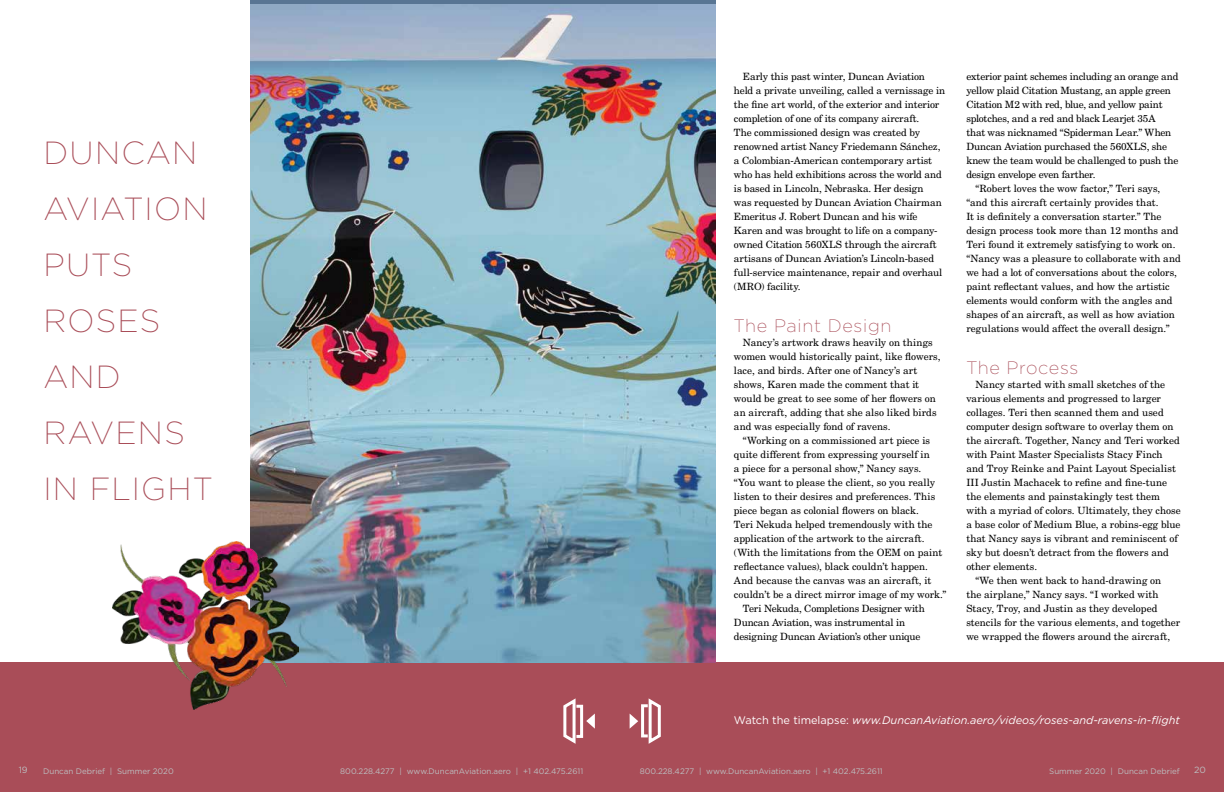
<style>
.page{position:relative;width:1224px;height:792px;background:#fff}
.page>*{position:absolute;margin:0;border:0;box-sizing:border-box;transform-origin:0 0}
.t1{font:200 32px/56px "Gotham";letter-spacing:.04em;color:#a94d58}
.t2{font:200 18px "Gotham";letter-spacing:.04em;color:#a94d58}
.t3{font:italic 11px "Gotham";color:#fff}
.t4{font:10px/14px "New Century Schlbk LT Std";letter-spacing:-.005em;color:#000}
.t5{font:10px "New Century Schlbk LT Std";letter-spacing:-.025em;color:#000}
.t6{font:9px "Gotham";color:#bcbec0}
.t7{font:8px "Gotham";color:#bcbec0}
.s1{font-style:normal}
</style>
<div class="page">
<div style="left:0;top:662px;width:1224px;height:130px;background:#a94d58"></div>
<svg style="left:646px;top:698px;width:15px;height:46px"></svg>
<div style="left:641px;top:704px;width:8px;height:33px;border:3px solid #fff"></div>
<svg style="left:630px;top:714px;width:8px;height:15px"></svg>
<svg style="left:563px;top:698px;width:15px;height:46px"></svg>
<div style="left:575px;top:705px;width:8px;height:33px;border:3px solid #fff"></div>
<svg style="left:586px;top:714px;width:9px;height:15px"></svg>
<img style="left:250px;top:5px;width:466px;height:657px">
<img style="left:112px;top:542px;width:187px;height:167px">
<h1 class="t1" style="left:43px;top:124px;width:171px">DUNCAN<br>AVIATION<br>PUTS<br>ROSES<br>AND<br>RAVENS<br>IN FLIGHT</h1>
<p class="t4" style="left:734px;top:69px;width:213px;text-indent:9px">Early this past winter, Duncan Aviation held a private unveiling, called a vernissage in the fine art world, of the exterior and interior completion of one of its company aircraft.<br>The commissioned design was created by renowned artist Nancy Friedemann Sánchez, a Colombian-American contemporary artist who has held exhibitions across the world and is based in Lincoln, Nebraska. Her design<br>was requested by Duncan Aviation Chairman Emeritus J. Robert Duncan and his wife Karen and was brought to life on a company&shy;owned Citation 560XLS through the aircraft artisans of Duncan Aviation’s Lincoln-based full-service maintenance, repair and overhaul (MRO) facility.</p>
<h2 class="t2" style="left:734px;top:314px;width:159px">The Paint Design</h2>
<p class="t4" style="left:734px;top:335px;width:208px;text-indent:9px">Nancy’s artwork draws heavily on things women would historically paint, like flowers, lace, and birds. After one of Nancy’s art shows, Karen made the comment that it would be great to see some of her flowers on an aircraft, adding that she also liked birds and was especially fond of ravens.</p>
<p class="t4" style="left:743px;top:433px;width:189px">“Working on a commissioned art piece is</p>
<p class="t4" style="left:734px;top:447px;width:198px">quite different from expressing yourself in</p>
<p class="t4" style="left:734px;top:461px;width:189px">a piece for a personal show,” Nancy says.</p>
<p class="t4" style="left:734px;top:475px;width:203px">“You want to please the client, so you really</p>
<p class="t4" style="left:734px;top:489px;width:203px">listen to their desires and preferences. This</p>
<p class="t4" style="left:734px;top:503px;width:186px">piece began as colonial flowers on black.</p>
<p class="t4" style="left:734px;top:517px;width:200px">Teri Nekuda helped tremendously with the</p>
<p class="t4" style="left:734px;top:531px;width:192px">application of the artwork to the aircraft.</p>
<p class="t4" style="left:734px;top:545px;width:210px">(With the limitations from the OEM on paint</p>
<p class="t4" style="left:734px;top:559px;width:196px">reflectance values), black couldn’t happen.</p>
<p class="t4" style="left:734px;top:573px;width:199px">And because the canvas was an aircraft, it</p>
<p class="t4" style="left:734px;top:587px;width:214px">couldn’t be a direct mirror image of my work.”</p>
<p class="t5" style="left:743px;top:602px;width:183px">Teri Nekuda, Completions Designer with</p>
<p class="t4" style="left:734px;top:615px;width:173px">Duncan Aviation, was instrumental in</p>
<p class="t4" style="left:734px;top:629px;width:188px">designing Duncan Aviation’s other unique</p>
<p class="t4" style="left:966px;top:69px;width:214px">exterior paint schemes including an orange and</p>
<p class="t5" style="left:966px;top:84px;width:206px">yellow plaid Citation Mustang, an apple green</p>
<p class="t5" style="left:966px;top:98px;width:198px">Citation M2 with red, blue, and yellow paint</p>
<p class="t4" style="left:966px;top:111px;width:191px">splotches, and a red and black Learjet 35A</p>
<p class="t4" style="left:966px;top:125px;width:206px">that was nicknamed “Spiderman Lear.” When</p>
<p class="t4" style="left:966px;top:139px;width:202px">Duncan Aviation purchased the 560XLS, she</p>
<p class="t4" style="left:966px;top:153px;width:213px">knew the team would be challenged to push the</p>
<p class="t5" style="left:966px;top:168px;width:131px">design envelope even farther.</p>
<p class="t4" style="left:975px;top:181px;width:187px">“Robert loves the wow factor,” Teri says,</p>
<p class="t4" style="left:966px;top:195px;width:194px">“and this aircraft certainly provides that.</p>
<p class="t4" style="left:966px;top:209px;width:197px">It is definitely a conversation starter.” The</p>
<p class="t4" style="left:966px;top:223px;width:214px">design process took more than 12 months and</p>
<p class="t4" style="left:966px;top:237px;width:211px">Teri found it extremely satisfying to work on.</p>
<p class="t4" style="left:966px;top:251px;width:216px">“Nancy was a pleasure to collaborate with and</p>
<p class="t4" style="left:966px;top:265px;width:212px">we had a lot of conversations about the colors,</p>
<p class="t4" style="left:966px;top:279px;width:205px">paint reflectant values, and how the artistic</p>
<p class="t4" style="left:966px;top:293px;width:208px">elements would conform with the angles and</p>
<p class="t4" style="left:966px;top:307px;width:210px">shapes of an aircraft, as well as how aviation</p>
<p class="t4" style="left:966px;top:321px;width:205px">regulations would affect the overall design.”</p>
<h2 class="t2" style="left:966px;top:356px;width:113px">The Process</h2>
<p class="t4" style="left:975px;top:377px;width:191px">Nancy started with small sketches of the</p>
<p class="t4" style="left:966px;top:391px;width:196px">various elements and progressed to larger</p>
<p class="t4" style="left:966px;top:405px;width:199px">collages. Teri then scanned them and used</p>
<p class="t4" style="left:966px;top:419px;width:209px">computer design software to overlay them on</p>
<p class="t4" style="left:966px;top:433px;width:215px">the aircraft. Together, Nancy and Teri worked</p>
<p class="t4" style="left:966px;top:447px;width:198px">with Paint Master Specialists Stacy Finch</p>
<p class="t4" style="left:966px;top:461px;width:211px">and Troy Reinke and Paint Layout Specialist</p>
<p class="t4" style="left:966px;top:475px;width:202px">III Justin Machacek to refine and fine-tune</p>
<p class="t4" style="left:966px;top:489px;width:195px">the elements and painstakingly test them</p>
<p class="t4" style="left:966px;top:503px;width:216px">with a myriad of colors. Ultimately, they chose</p>
<p class="t4" style="left:966px;top:517px;width:216px">a base color of Medium Blue, a robins-egg blue</p>
<p class="t4" style="left:966px;top:531px;width:213px">that Nancy says is vibrant and reminiscent of</p>
<p class="t4" style="left:966px;top:545px;width:204px">sky but doesn’t detract from the flowers and</p>
<p class="t4" style="left:966px;top:559px;width:72px">other elements.</p>
<p class="t4" style="left:975px;top:573px;width:187px">“We then went back to hand-drawing on</p>
<p class="t4" style="left:966px;top:587px;width:194px">the airplane,” Nancy says. “I worked with</p>
<p class="t4" style="left:966px;top:601px;width:193px">Stacy, Troy, and Justin as they developed</p>
<p class="t4" style="left:966px;top:615px;width:215px">stencils for the various elements, and together</p>
<p class="t4" style="left:966px;top:629px;width:205px">we wrapped the flowers around the aircraft,</p>
<p class="t3" style="left:734px;top:713px;width:447px"><span class="s1">Watch the timelapse:</span> www.DuncanAviation.aero/videos/roses-and-ravens-in-flight</p>
<p class="t6" style="left:19px;top:764px;width:11px">19</p>
<p class="t7" style="left:43px;top:766px;width:132px">Duncan Debrief | Summer 2020</p>
<p class="t7" style="left:340px;top:766px;width:244px">800.228.4277 | www.DuncanAviation.aero | +1 402.475.2611</p>
<p class="t7" style="left:640px;top:766px;width:244px">800.228.4277 | www.DuncanAviation.aero | +1 402.475.2611</p>
<p class="t7" style="left:1049px;top:766px;width:132px">Summer 2020 | Duncan Debrief</p>
<p class="t6" style="left:1194px;top:764px;width:13px">20</p>
</div>
